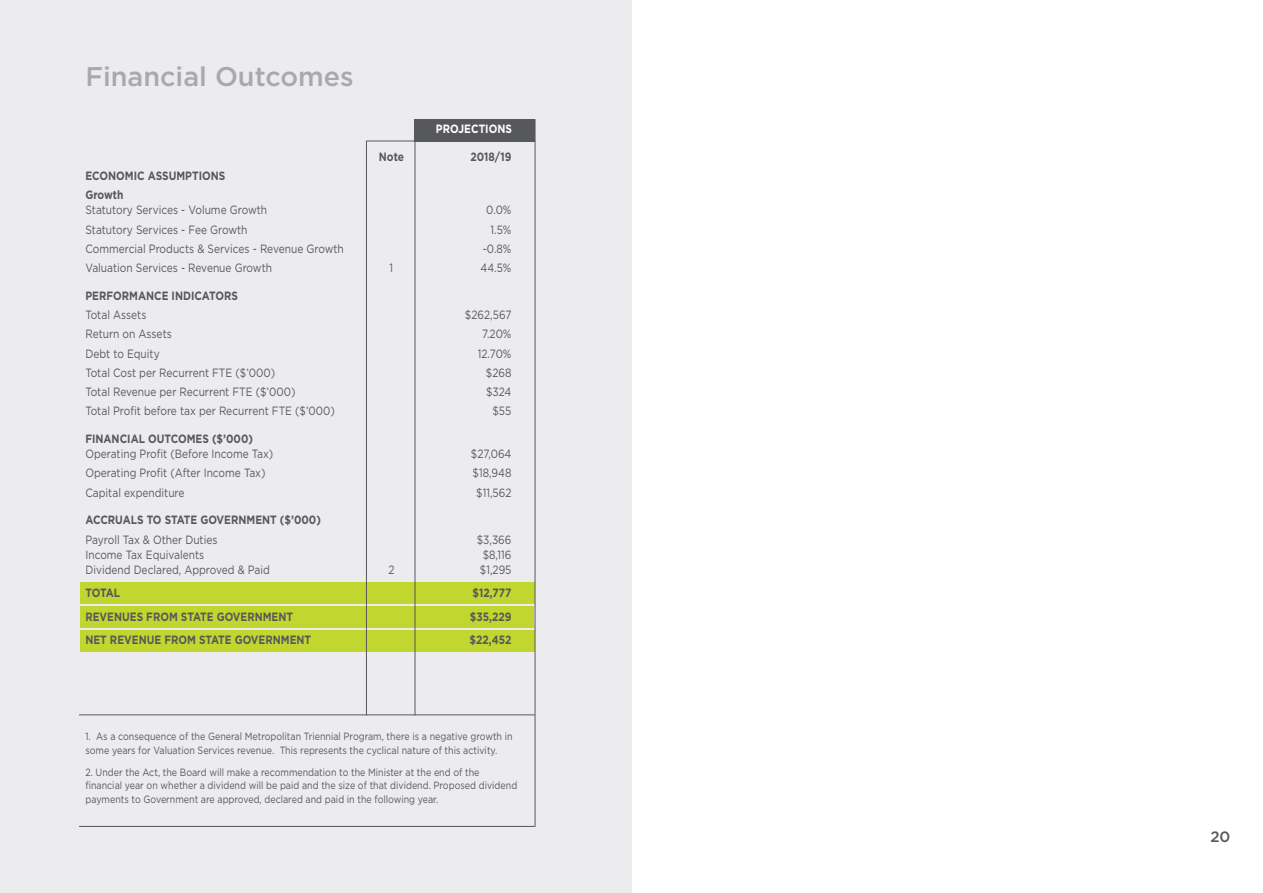
<style>
.page{position:relative;width:1263px;height:893px;background:#fff}
.page>*{position:absolute;margin:0;border:0;box-sizing:border-box;transform-origin:0 0}
.t1{font:500 27px "Gotham";color:#a8a9ad}
.t2{font:500 15px "Gotham";color:#57585a}
.t3{font:12px "Gotham";color:#57585a;scale:.85 1}
.t4{font:700 12px/19.2px "Gotham";color:#57585a;scale:.85 1}
.t5{font:700 12px "Gotham";color:#fff;scale:.85 1}
.t6{font:10.5px/13.5px "Gotham";color:#57585a;scale:.85 1}
</style>
<div class="page">
<div style="left:0;top:0;width:631px;height:893px;background:#ececee"></div>
<div style="left:80px;top:582px;width:455px;height:21px;background:#c1d72f"></div>
<div style="left:415px;top:119px;width:120px;height:22px;background:#57585a"></div>
<div style="left:80px;top:630px;width:455px;height:22px;background:#c1d72f"></div>
<div style="left:80px;top:606px;width:454px;height:21px;background:#c1d72f"></div>
<hr style="left:366px;top:141px;width:1px;height:574px;background:#57585a">
<hr style="left:415px;top:119px;width:1px;height:596px;background:#57585a">
<hr style="left:535px;top:119px;width:1px;height:708px;background:#57585a">
<hr style="left:79px;top:826px;width:456px;height:1px;background:#57585a">
<hr style="left:79px;top:714px;width:456px;height:1px;background:#57585a">
<hr style="left:366px;top:141px;width:169px;height:1px;background:#57585a">
<h1 class="t1" style="left:85px;top:61px;width:270px">Financial Outcomes</h1>
<p class="t5" style="left:436px;top:122px;width:91px">PROJECTIONS</p>
<p class="t4" style="left:379px;top:147px;width:31px">Note</p>
<p class="t4" style="left:470px;top:147px;width:50px">2018/19</p>
<p class="t4" style="left:85px;top:166px;width:166px">ECONOMIC ASSUMPTIONS<br>Growth</p>
<p class="t3" style="left:85px;top:203px;width:215px">Statutory Services - Volume Growth</p>
<p class="t3" style="left:486px;top:203px;width:31px">0.0%</p>
<p class="t3" style="left:85px;top:223px;width:192px">Statutory Services - Fee Growth</p>
<p class="t3" style="left:491px;top:223px;width:26px">1.5%</p>
<p class="t3" style="left:85px;top:242px;width:306px">Commercial Products &amp; Services - Revenue Growth</p>
<p class="t3" style="left:483px;top:242px;width:35px">-0.8%</p>
<p class="t3" style="left:85px;top:261px;width:221px">Valuation Services - Revenue Growth</p>
<p class="t3" style="left:390px;top:261px;width:6px">1</p>
<p class="t3" style="left:480px;top:261px;width:38px">44.5%</p>
<p class="t4" style="left:85px;top:286px;width:181px">PERFORMANCE INDICATORS</p>
<p class="t3" style="left:85px;top:308px;width:73px">Total Assets</p>
<p class="t3" style="left:465px;top:308px;width:56px">$262,567</p>
<p class="t3" style="left:85px;top:327px;width:103px">Return on Assets</p>
<p class="t3" style="left:482px;top:327px;width:36px">7.20%</p>
<p class="t3" style="left:85px;top:347px;width:89px">Debt to Equity</p>
<p class="t3" style="left:478px;top:347px;width:41px">12.70%</p>
<p class="t3" style="left:85px;top:366px;width:225px">Total Cost per Recurrent FTE ($’000)</p>
<p class="t3" style="left:486px;top:366px;width:32px">$268</p>
<p class="t3" style="left:85px;top:385px;width:249px">Total Revenue per Recurrent FTE ($’000)</p>
<p class="t3" style="left:486px;top:385px;width:31px">$324</p>
<p class="t3" style="left:85px;top:404px;width:295px">Total Profit before tax per Recurrent FTE ($’000)</p>
<p class="t3" style="left:492px;top:404px;width:24px">$55</p>
<p class="t4" style="left:85px;top:429px;width:199px">FINANCIAL OUTCOMES ($’000)</p>
<p class="t3" style="left:85px;top:447px;width:223px">Operating Profit (Before Income Tax)</p>
<p class="t3" style="left:471px;top:447px;width:49px">$27,064</p>
<p class="t3" style="left:85px;top:466px;width:213px">Operating Profit (After Income Tax)</p>
<p class="t3" style="left:472px;top:466px;width:47px">$18,948</p>
<p class="t3" style="left:85px;top:486px;width:118px">Capital expenditure</p>
<p class="t3" style="left:476px;top:486px;width:43px">$11,562</p>
<p class="t4" style="left:85px;top:510px;width:278px">ACCRUALS TO STATE GOVERNMENT ($’000)</p>
<p class="t3" style="left:85px;top:533px;width:157px">Payroll Tax &amp; Other Duties</p>
<p class="t3" style="left:477px;top:533px;width:42px">$3,366</p>
<p class="t3" style="left:85px;top:548px;width:141px">Income Tax Equivalents</p>
<p class="t3" style="left:483px;top:548px;width:35px">$8,116</p>
<p class="t3" style="left:85px;top:563px;width:219px">Dividend Declared, Approved &amp; Paid</p>
<p class="t3" style="left:388px;top:563px;width:9px">2</p>
<p class="t3" style="left:480px;top:563px;width:39px">$1,295</p>
<p class="t4" style="left:85px;top:583px;width:42px">TOTAL</p>
<p class="t4" style="left:473px;top:583px;width:47px">$12,777</p>
<p class="t4" style="left:85px;top:606px;width:246px">REVENUES FROM STATE GOVERNMENT</p>
<p class="t4" style="left:470px;top:606px;width:51px">$35,229</p>
<p class="t4" style="left:85px;top:630px;width:267px">NET REVENUE FROM STATE GOVERNMENT</p>
<p class="t4" style="left:469px;top:630px;width:51px">$22,452</p>
<p class="t6" style="left:85px;top:729px;width:504px">1. As a consequence of the General Metropolitan Triennial Program, there is a negative growth in some years for Valuation Services revenue. This represents the cyclical nature of this activity.</p>
<p class="t6" style="left:85px;top:765px;width:509px">2. Under the Act, the Board will make a recommendation to the Minister at the end of the financial year on whether a dividend will be paid and the size of that dividend. Proposed dividend payments to Government are approved, declared and paid in the following year.</p>
<p class="t2" style="left:1210px;top:828px;width:22px">20</p>
</div>
